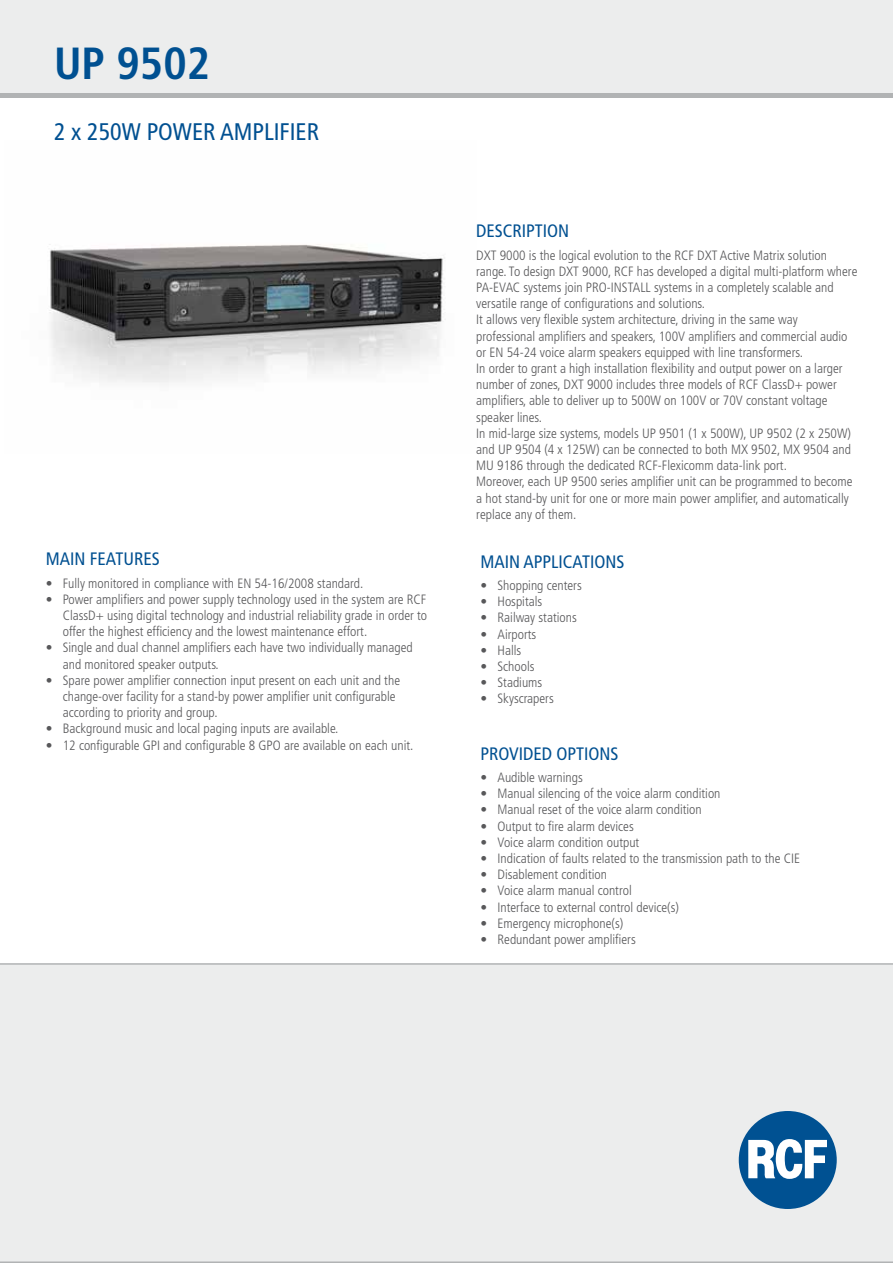
<style>
.page{position:relative;width:893px;height:1263px;background:#fff}
.page>*{position:absolute;margin:0;border:0;box-sizing:border-box;transform-origin:0 0}
.t1{font:700 condensed 45px "Frutiger";color:#005091}
.t2{font:condensed 24px "Frutiger";color:#005091}
.t3{font:condensed 18px "Frutiger";color:#005091}
.t4{font:300 condensed 13.5px/16.2px "Frutiger";color:#58585a}
</style>
<div class="page">
<div style="left:0;top:963px;width:893px;height:300px;background:#eceded"></div>
<img style="left:49px;top:244px;width:397px;height:139px">
<div style="left:0;top:0;width:893px;height:94px;background:#eceded"></div>
<hr style="left:0;top:94px;width:893px;height:4px;background:#b1b3b4">
<div style="left:739px;top:1111px;width:98px;height:98px;background:#005192;border-radius:50%"></div>
<svg style="left:748px;top:1139px;width:79px;height:40px"></svg>
<h1 class="t1" style="left:54px;top:37px;width:158px">UP 9502</h1>
<h2 class="t2" style="left:54px;top:118px;width:267px">2 x 250W POWER AMPLIFIER</h2>
<h3 class="t3" style="left:46px;top:548px;width:115px">MAIN FEATURES</h3>
<p class="t4" style="left:46px;top:575px;width:319px">• Fully monitored in compliance with EN 54-16/2008 standard.</p>
<p class="t4" style="left:63px;top:591px;width:366px;text-align:justify;text-indent:-17px">• Power amplifiers and power supply technology used in the system are RCF ClassD+ using digital technology and industrial reliability grade in order to offer the highest efficiency and the lowest maintenance effort.</p>
<p class="t4" style="left:63px;top:640px;width:351px;text-indent:-17px">• Single and dual channel amplifiers each have two individually managed and monitored speaker outputs.</p>
<p class="t4" style="left:63px;top:672px;width:339px;text-indent:-17px">• Spare power amplifier connection input present on each unit and the change-over facility for a stand-by power amplifier unit configurable according to priority and group.</p>
<p class="t4" style="left:46px;top:721px;width:294px">• Background music and local paging inputs are available.</p>
<p class="t4" style="left:46px;top:737px;width:369px">• 12 configurable GPI and configurable 8 GPO are available on each unit.</p>
<h3 class="t3" style="left:476px;top:220px;width:95px">DESCRIPTION</h3>
<p class="t4" style="left:476px;top:247px;width:383px">DXT 9000 is the logical evolution to the RCF DXT Active Matrix solution range. To design DXT 9000, RCF has developed a digital multi-platform where PA-EVAC systems join PRO-INSTALL systems in a completely scalable and versatile range of configurations and solutions.<br>It allows very flexible system architecture, driving in the same way professional amplifiers and speakers, 100V amplifiers and commercial audio or EN 54-24 voice alarm speakers equipped with line transformers.<br>In order to grant a high installation flexibility and output power on a larger number of zones, DXT 9000 includes three models of RCF ClassD+ power amplifiers, able to deliver up to 500W on 100V or 70V constant voltage speaker lines.<br>In mid-large size systems, models UP 9501 (1 x 500W), UP 9502 (2 x 250W) and UP 9504 (4 x 125W) can be connected to both MX 9502, MX 9504 and MU 9186 through the dedicated RCF-Flexicomm data-link port.<br>Moreover, each UP 9500 series amplifier unit can be programmed to become a hot stand-by unit for one or more main power amplifier, and automatically replace any of them.</p>
<h3 class="t3" style="left:480px;top:551px;width:145px">MAIN APPLICATIONS</h3>
<p class="t4" style="left:480px;top:577px;width:103px">• Shopping centers</p>
<p class="t4" style="left:480px;top:594px;width:63px">• Hospitals</p>
<p class="t4" style="left:480px;top:610px;width:98px">• Railway stations</p>
<p class="t4" style="left:480px;top:626px;width:57px">• Airports</p>
<p class="t4" style="left:480px;top:642px;width:42px">• Halls</p>
<p class="t4" style="left:480px;top:658px;width:56px">• Schools</p>
<p class="t4" style="left:480px;top:675px;width:63px">• Stadiums</p>
<p class="t4" style="left:480px;top:691px;width:75px">• Skyscrapers</p>
<h3 class="t3" style="left:480px;top:743px;width:140px">PROVIDED OPTIONS</h3>
<p class="t4" style="left:480px;top:769px;width:104px">• Audible warnings</p>
<p class="t4" style="left:480px;top:786px;width:242px">• Manual silencing of the voice alarm condition</p>
<p class="t4" style="left:480px;top:802px;width:223px">• Manual reset of the voice alarm condition</p>
<p class="t4" style="left:480px;top:818px;width:155px">• Output to fire alarm devices</p>
<p class="t4" style="left:480px;top:834px;width:160px">• Voice alarm condition output</p>
<p class="t4" style="left:480px;top:850px;width:321px">• Indication of faults related to the transmission path to the CIE</p>
<p class="t4" style="left:480px;top:867px;width:128px">• Disablement condition</p>
<p class="t4" style="left:480px;top:883px;width:153px">• Voice alarm manual control</p>
<p class="t4" style="left:480px;top:899px;width:200px">• Interface to external control device(s)</p>
<p class="t4" style="left:480px;top:915px;width:144px">• Emergency microphone(s)</p>
<p class="t4" style="left:480px;top:931px;width:157px">• Redundant power amplifiers</p>
</div>
